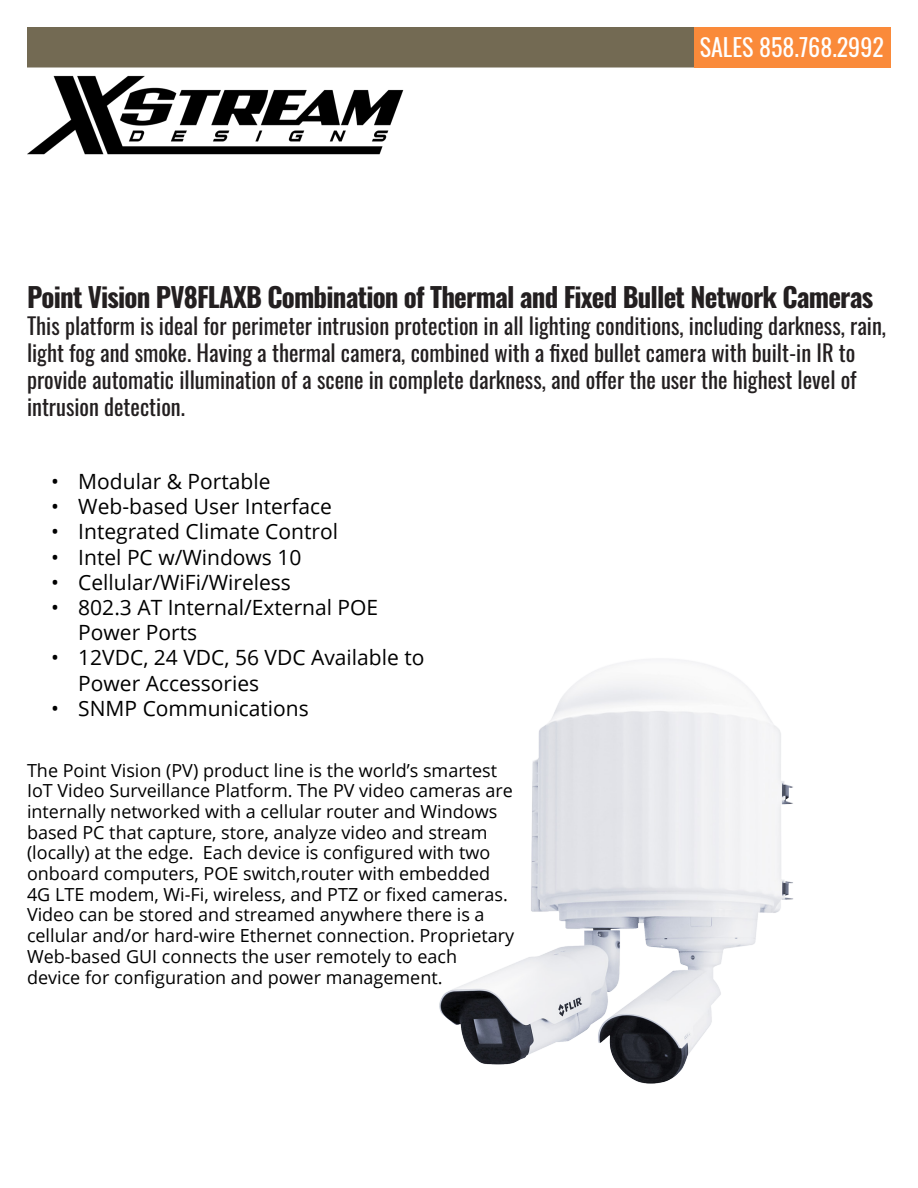
<style>
.page{position:relative;width:918px;height:1188px;background:#fff}
.page>*{position:absolute;margin:0;border:0;box-sizing:border-box;transform-origin:0 0}
.t1{font:700 27px "Oswald";letter-spacing:-.03em;color:#231f20}
.t2{font:24px "Oswald";color:#fff}
.t3{font:22.5px/27px "Oswald";color:#231f20}
.t4{font:21px/25.2px "Open Sans";color:#000}
.t5{font:18px/20.7px "Open Sans";color:#000}
</style>
<div class="page">
<img style="left:27px;top:75px;width:377px;height:80px">
<div style="left:27px;top:27px;width:864px;height:41px;background:#736a53;border:2px solid #736a53"></div>
<div style="left:694px;top:27px;width:197px;height:41px;background:#fa8a3a"></div>
<img style="left:439px;top:659px;width:354px;height:425px">
<p class="t2" style="left:700px;top:26px;width:186px">SALES 858.768.2992</p>
<p class="t1" style="left:27px;top:283px;width:848px">Point Vision PV8FLAXB Combination of Thermal and Fixed Bullet Network Cameras</p>
<p class="t3" style="left:27px;top:310px;width:861px">This platform is ideal for perimeter intrusion protection in all lighting conditions, including darkness, rain, light fog and smoke. Having a thermal camera, combined with a fixed bullet camera with built-in IR to provide automatic illumination of a scene in complete darkness, and offer the user the highest level of intrusion detection.</p>
<p class="t4" style="left:51px;top:468px;width:221px">• Modular &amp; Portable</p>
<p class="t4" style="left:51px;top:493px;width:282px">• Web-based User Interface</p>
<p class="t4" style="left:51px;top:519px;width:288px">• Integrated Climate Control</p>
<p class="t4" style="left:51px;top:544px;width:252px">• Intel PC w/Windows 10</p>
<p class="t4" style="left:51px;top:569px;width:241px">• Cellular/WiFi/Wireless</p>
<p class="t4" style="left:78px;top:594px;width:302px;text-indent:-27px">• 802.3 AT Internal/External POE<br>Power Ports</p>
<p class="t4" style="left:78px;top:645px;width:348px;text-indent:-27px">• 12VDC, 24 VDC, 56 VDC Available to<br>Power Accessories</p>
<p class="t4" style="left:51px;top:695px;width:259px">• SNMP Communications</p>
<p class="t5" style="left:27px;top:759px;width:489px">The Point Vision (PV) product line is the world’s smartest IoT Video Surveillance Platform. The PV video cameras are internally networked with a cellular router and Windows based PC that capture, store, analyze video and stream (locally) at the edge. Each device is configured with two onboard computers, POE switch,router with embedded 4G LTE modem, Wi-Fi, wireless, and PTZ or fixed cameras.<br>Video can be stored and streamed anywhere there is a cellular and/or hard-wire Ethernet connection. Proprietary Web-based GUI connects the user remotely to each device for configuration and power management.</p>
</div>
